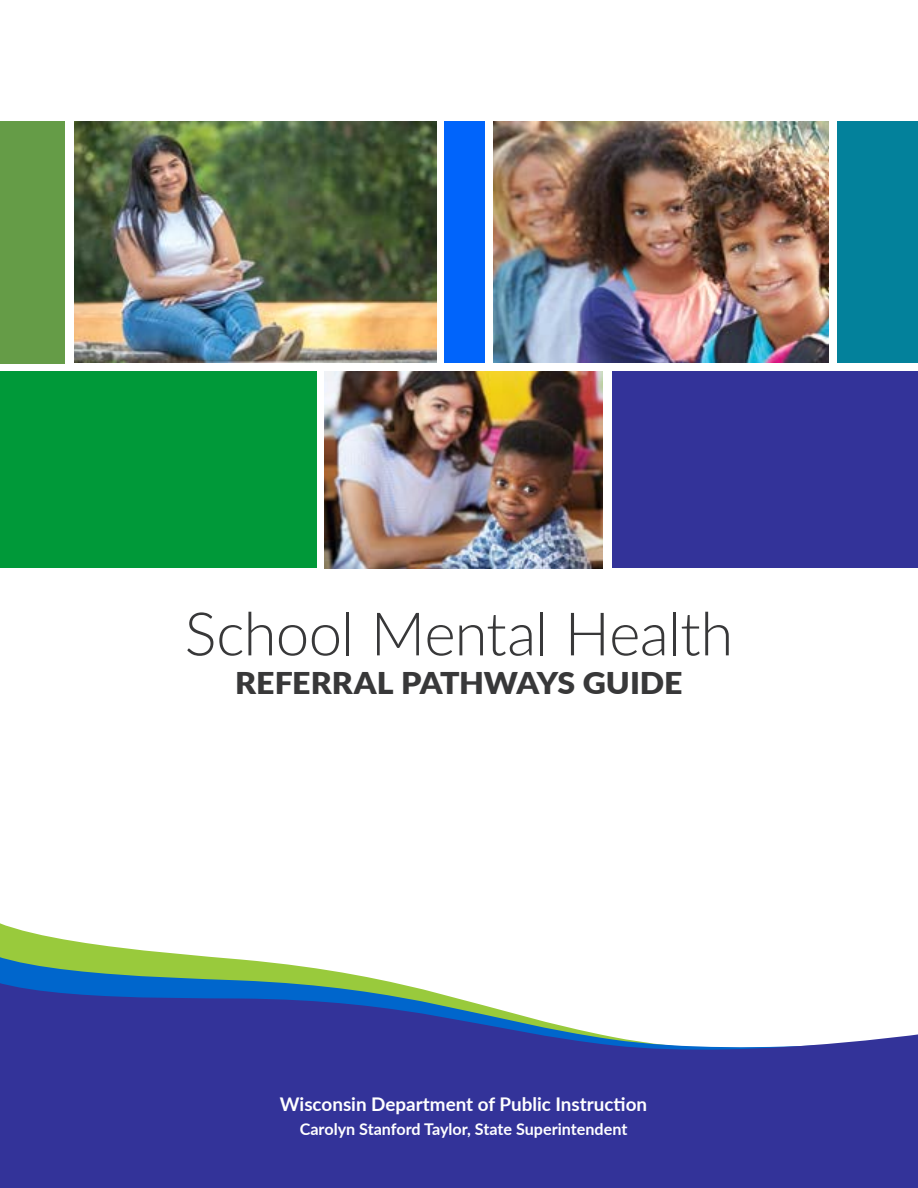
<style>
.page{position:relative;width:918px;height:1188px;background:#fff}
.page>*{position:absolute;margin:0;border:0;box-sizing:border-box;transform-origin:0 0}
.cover_head{font:300 60px "Lato";letter-spacing:-.015em;color:#383839}
.cover_head-2{font:900 30px "Lato";letter-spacing:-.005em;color:#383839;scale:1.07 1}
.cover_footer_1{font:700 18.9px "Lato";color:#fff}
.cover_footer_2{font:700 16.2px "Lato";color:#fff}
</style>
<div class="page">
<div style="left:0;top:122px;width:64px;height:242px;background:#659c47"></div>
<svg style="left:0;top:929px;width:201px;height:27px"></svg>
<svg style="left:0;top:956px;width:918px;height:232px;fill:#339"></svg>
<img style="left:324px;top:372px;width:279px;height:196px">
<div style="left:444px;top:122px;width:40px;height:241px;background:#0064fb"></div>
<div style="left:0;top:372px;width:316px;height:196px;background:#009939"></div>
<div style="left:612px;top:372px;width:306px;height:196px;background:#339"></div>
<img style="left:75px;top:122px;width:361px;height:241px">
<div style="left:837px;top:122px;width:81px;height:241px;background:#03819b"></div>
<img style="left:494px;top:122px;width:334px;height:241px">
<p class="cover_head" style="left:185px;top:592px;width:550px">School Mental Health</p>
<p class="cover_head-2" style="left:235px;top:661px;width:420px">REFERRAL PATHWAYS GUIDE</p>
<p class="cover_footer_1" style="left:280px;top:1090px;width:369px">Wisconsin Department of Public Instruction</p>
<p class="cover_footer_2" style="left:300px;top:1117px;width:329px">Carolyn Stanford Taylor, State Superintendent</p>
</div>
